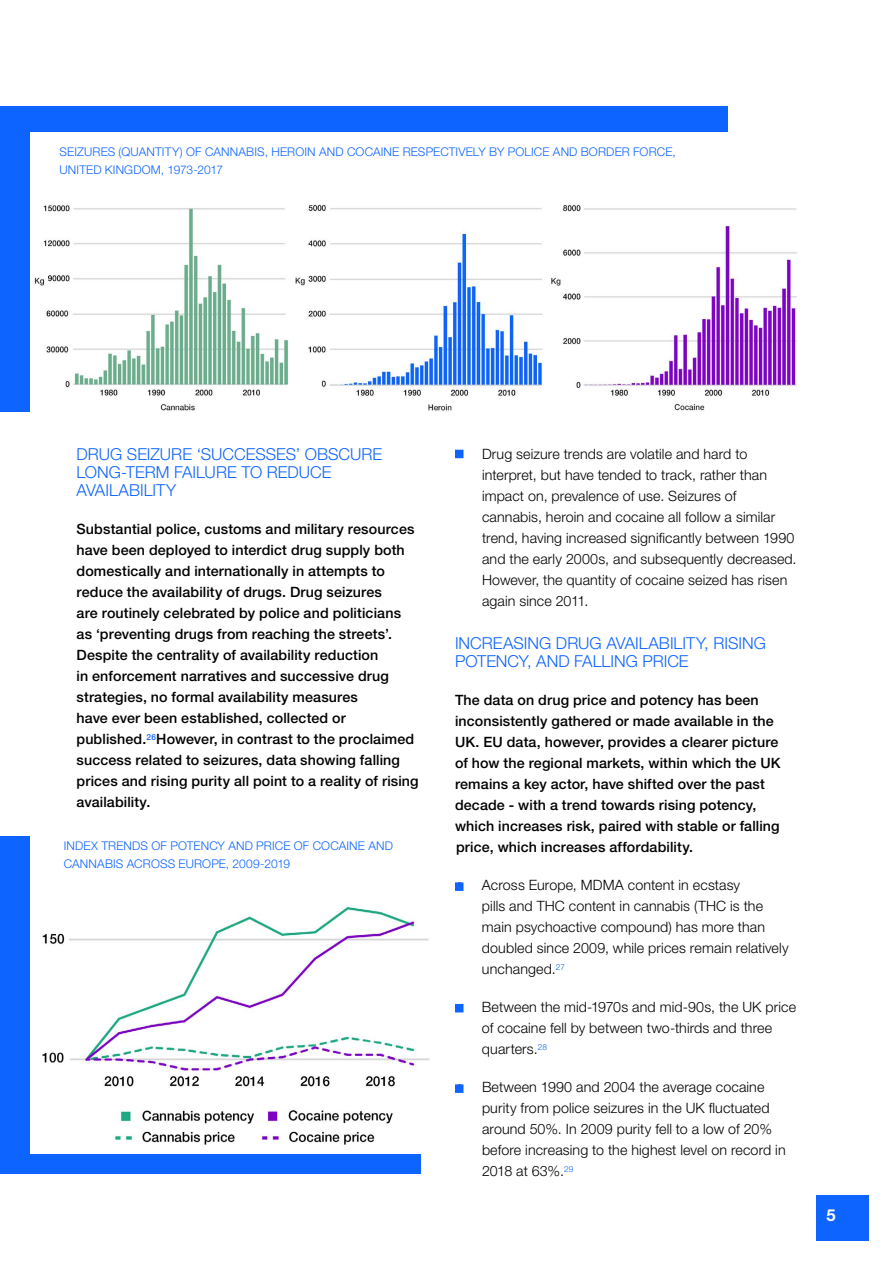
<style>
.page{position:relative;width:893px;height:1263px;background:#fff}
.page>*{position:absolute;margin:0;border:0;box-sizing:border-box;transform-origin:0 0}
.t1{font:300 16.5px/18px "Helvetica Neue LT Std";color:#0d64ff}
.t2{font:700 16.5px "Helvetica Neue LT Std";color:#fff}
.t3{font:500 14.25px/21px "Helvetica Neue LT Std";letter-spacing:.01em;color:#000}
.t4{font:300 14.25px/21px "Helvetica Neue LT Std";letter-spacing:.01em;color:#000}
.t5{font:300 12px/18px "Helvetica Neue LT Std";letter-spacing:.015em;color:#0d64ff}
</style>
<div class="page">
<div style="left:816px;top:1195px;width:53px;height:45px;background:#0d64ff"></div>
<div style="left:0;top:836px;width:421px;height:338px;background:#0d64ff"></div>
<div style="left:0;top:106px;width:727px;height:305px;background:#0d64ff"></div>
<div style="left:455px;top:450px;width:8px;height:8px;background:#0d64ff"></div>
<svg style="left:455px;top:882px;width:8px;height:9px"></svg>
<div style="left:455px;top:1004px;width:8px;height:8px;background:#0d64ff"></div>
<svg style="left:455px;top:1084px;width:8px;height:9px"></svg>
<img style="left:30px;top:133px;width:767px;height:278px">
<img style="left:30px;top:836px;width:400px;height:317px">
<p class="t5" style="left:60px;top:143px;width:618px">SEIZURES (QUANTITY) OF CANNABIS, HEROIN AND COCAINE RESPECTIVELY BY POLICE AND BORDER FORCE,<br>UNITED KINGDOM, 1973-2017</p>
<p class="t1" style="left:77px;top:445px;width:307px">DRUG SEIZURE ‘SUCCESSES’ OBSCURE<br>LONG-TERM FAILURE TO REDUCE<br>AVAILABILITY</p>
<p class="t3" style="left:77px;top:519px;width:344px">Substantial police, customs and military resources have been deployed to interdict drug supply both domestically and internationally in attempts to reduce the availability of drugs. Drug seizures<br>are routinely celebrated by police and politicians as ‘preventing drugs from reaching the streets’.<br>Despite the centrality of availability reduction<br>in enforcement narratives and successive drug strategies, no formal availability measures<br>have ever been established, collected or published.<sup>26</sup>However, in contrast to the proclaimed success related to seizures, data showing falling prices and rising purity all point to a reality of rising availability.</p>
<p class="t5" style="left:64px;top:836px;width:331px">INDEX TRENDS OF POTENCY AND PRICE OF COCAINE AND<br>CANNABIS ACROSS EUROPE, 2009-2019</p>
<p class="t4" style="left:482px;top:443px;width:316px;text-indent:-27px">• Drug seizure trends are volatile and hard to interpret, but have tended to track, rather than impact on, prevalence of use. Seizures of cannabis, heroin and cocaine all follow a similar trend, having increased significantly between 1990 and the early 2000s, and subsequently decreased.<br>However, the quantity of cocaine seized has risen again since 2011.</p>
<p class="t1" style="left:455px;top:634px;width:312px">INCREASING DRUG AVAILABILITY, RISING<br>POTENCY, AND FALLING PRICE</p>
<p class="t3" style="left:455px;top:690px;width:327px">The data on drug price and potency has been inconsistently gathered or made available in the UK. EU data, however, provides a clearer picture of how the regional markets, within which the UK remains a key actor, have shifted over the past decade - with a trend towards rising potency, which increases risk, paired with stable or falling price, which increases affordability.</p>
<p class="t4" style="left:482px;top:874px;width:308px;text-indent:-26px">• Across Europe, MDMA content in ecstasy<br>pills and THC content in cannabis (THC is the main psychoactive compound) has more than doubled since 2009, while prices remain relatively unchanged.<sup>27</sup></p>
<p class="t4" style="left:482px;top:996px;width:316px;text-indent:-26px">• Between the mid-1970s and mid-90s, the UK price of cocaine fell by between two-thirds and three quarters.<sup>28</sup></p>
<p class="t4" style="left:482px;top:1076px;width:305px;text-indent:-26px">• Between 1990 and 2004 the average cocaine purity from police seizures in the UK fluctuated around 50%. In 2009 purity fell to a low of 20% before increasing to the highest level on record in 2018 at 63%.<sup>29</sup></p>
<p class="t2" style="left:826px;top:1205px;width:11px">5</p>
</div>
